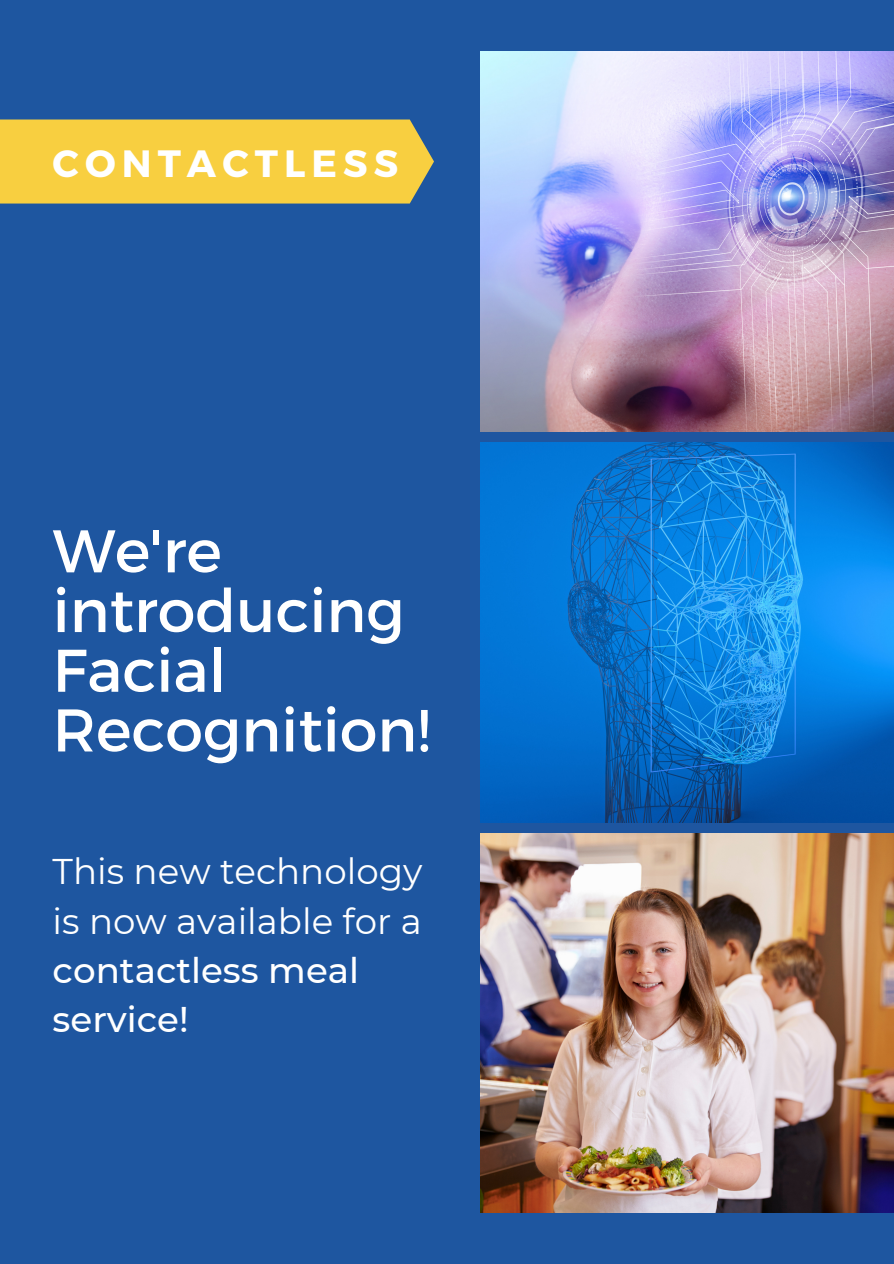
<style>
.page{position:relative;width:894px;height:1264px;background:#fff}
.page>*{position:absolute;margin:0;border:0;box-sizing:border-box;transform-origin:0 0}
.t1{font:60px/59.7px "Montserrat";color:#fff}
.t2{font:700 37.95px "Montserrat";letter-spacing:.16em;color:#fff}
.t3{font:35.7px/49.2px "Montserrat";color:#fff}
.s1{font-weight:500}
</style>
<div class="page">
<div style="left:0;top:0;width:893px;height:1263px;background:#1e56a0"></div>
<div style="left:0;top:119px;width:434px;height:84px;background:#f8cf40"></div>
<img style="left:480px;top:51px;width:413px;height:380px">
<img style="left:480px;top:442px;width:413px;height:380px">
<img style="left:480px;top:833px;width:413px;height:379px">
<p class="t2" style="left:53px;top:138px;width:347px">CONTACTLESS</p>
<p class="t1" style="left:53px;top:518px;width:378px">We're introducing<br>Facial<br>Recognition!</p>
<p class="t3" style="left:53px;top:847px;width:371px">This new technology is now available for a <span class="s1">contactless meal service!</span></p>
</div>
